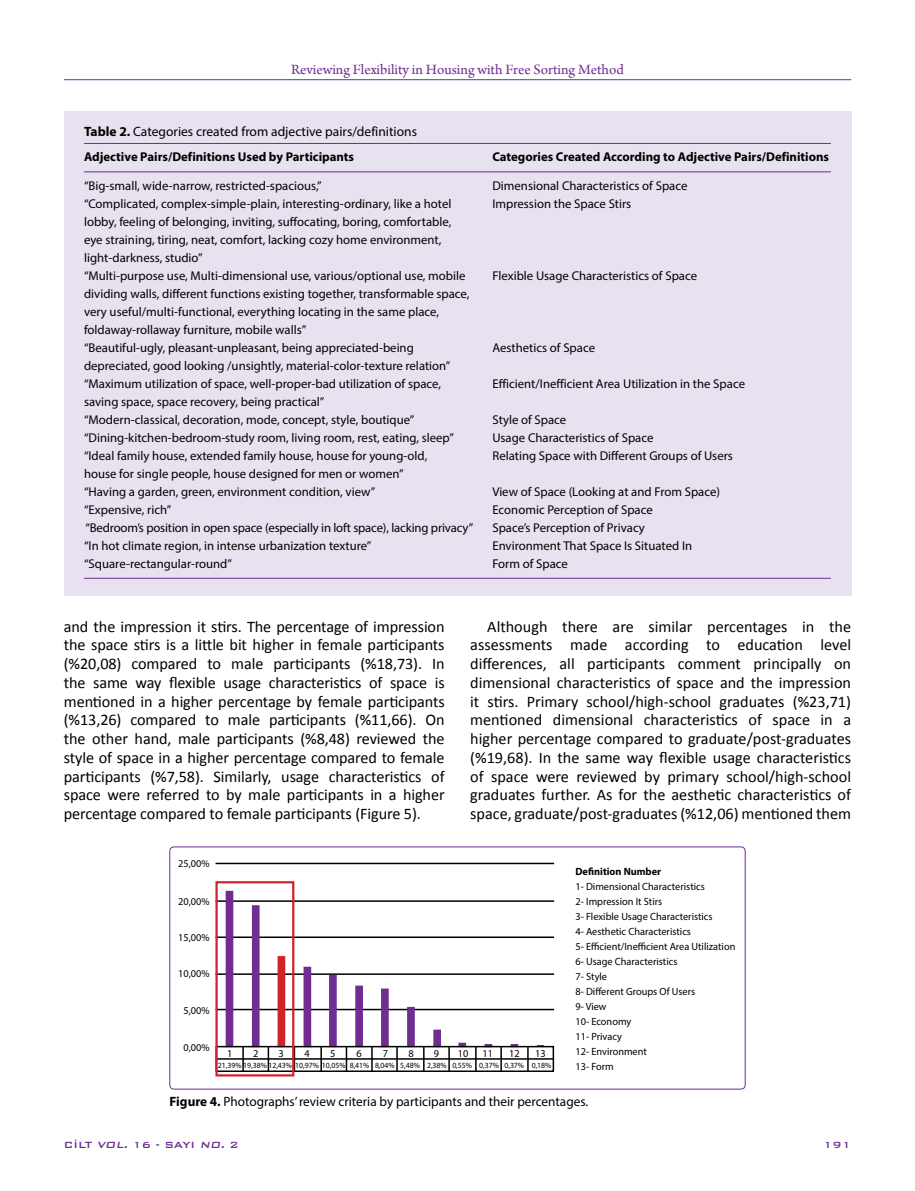
<style>
.page{position:relative;width:915px;height:1191px;background:#fff}
.page>*{position:absolute;margin:0;border:0;box-sizing:border-box;transform-origin:0 0}
.t1{font:16.2px/18.8px "Calibri";letter-spacing:-.005em;color:#000;text-align:justify}
.t2{font:15px "Arno Pro";color:#6f2c91}
.t3{font:13.5px "Myriad Pro";color:#000}
.t4{font:12.75px/18px "Myriad Pro";color:#000}
.t5{font:700 12.75px "Myriad Pro";color:#000}
.t6{font:500 12px "Bank Gothic BT";color:#6f2c91}
.t7{font:10.5px/15px "Myriad Pro";color:#000}
.t8{font:700 10.5px "Myriad Pro";color:#000}
.t9{font:7.95px "Myriad Pro";color:#000}
.s1{font-weight:700}
.s2{font-style:italic}
</style>
<div class="page">
<hr style="left:64px;top:79px;width:786px;height:1px;background:#6f2c91">
<div style="left:64px;top:111px;width:786px;height:484px;background:#e8e1f0"></div>
<hr style="left:84px;top:143px;width:746px;height:1px;background:#6f2c91">
<hr style="left:84px;top:172px;width:746px;height:1px;background:#6f2c91">
<hr style="left:84px;top:578px;width:746px;height:1px;background:#6f2c91">
<hr style="left:215px;top:900px;width:339px;height:2px;background:#000">
<hr style="left:215px;top:862px;width:339px;height:2px;background:#000">
<hr style="left:215px;top:936px;width:339px;height:2px;background:#000">
<hr style="left:215px;top:973px;width:339px;height:2px;background:#000">
<hr style="left:215px;top:1008px;width:339px;height:2px;background:#000">
<hr style="left:215px;top:1058px;width:339px;height:1px;background:#000">
<hr style="left:242px;top:1046px;width:2px;height:25px;background:#000">
<hr style="left:267px;top:1046px;width:2px;height:25px;background:#000">
<hr style="left:293px;top:1046px;width:2px;height:25px;background:#000">
<hr style="left:320px;top:1046px;width:2px;height:25px;background:#000">
<hr style="left:345px;top:1046px;width:2px;height:25px;background:#000">
<svg style="left:371px;top:1048px;width:1px;height:21px"></svg>
<svg style="left:396px;top:1048px;width:1px;height:21px"></svg>
<svg style="left:423px;top:1048px;width:1px;height:21px"></svg>
<svg style="left:448px;top:1048px;width:1px;height:21px"></svg>
<svg style="left:475px;top:1048px;width:1px;height:21px"></svg>
<svg style="left:500px;top:1048px;width:1px;height:21px"></svg>
<svg style="left:527px;top:1048px;width:1px;height:21px"></svg>
<div style="left:225px;top:890px;width:8px;height:157px;background:#6f2c91;border:2px solid #6f2c91"></div>
<div style="left:252px;top:905px;width:7px;height:142px;background:#6f2c91"></div>
<div style="left:277px;top:956px;width:8px;height:91px;background:#d2232a;border:2px solid #d2232a"></div>
<div style="left:303px;top:966px;width:8px;height:81px;background:#6f2c91;border:2px solid #6f2c91"></div>
<div style="left:329px;top:975px;width:7px;height:72px;background:#6f2c91;border:2px solid #6f2c91"></div>
<div style="left:355px;top:985px;width:8px;height:62px;background:#6f2c91;border:2px solid #6f2c91"></div>
<svg style="left:381px;top:988px;width:7px;height:57px"></svg>
<div style="left:407px;top:1007px;width:7px;height:40px;background:#6f2c91;border:2px solid #6f2c91"></div>
<svg style="left:433px;top:1029px;width:8px;height:16px"></svg>
<svg style="left:458px;top:1042px;width:8px;height:3px"></svg>
<div style="left:215px;top:1045px;width:339px;height:27px;border:2px solid #000"></div>
<div style="left:215px;top:881px;width:79px;height:195px;border:2px solid #d2232a"></div>
<div style="left:169px;top:846px;width:576px;height:243px;border:1px solid #6f2c91;border-radius:4px"></div>
<p class="t2" style="left:291px;top:61px;width:334px">Reviewing Flexibility in Housing with Free Sorting Method</p>
<p class="t3" style="left:84px;top:123px;width:334px"><span class="s1">Table 2.</span> Categories created from adjective pairs/definitions</p>
<p class="t5" style="left:84px;top:149px;width:271px">Adjective Pairs/Definitions Used by Participants</p>
<p class="t5" style="left:492px;top:149px;width:338px">Categories Created According to Adjective Pairs/Definitions</p>
<p class="t4" style="left:84px;top:176px;width:239px">“Big-small, wide-narrow, restricted-spacious,”</p>
<p class="t4" style="left:492px;top:176px;width:196px">Dimensional Characteristics of Space</p>
<p class="t4" style="left:84px;top:194px;width:369px">“Complicated, complex-simple-plain, interesting-ordinary, like a hotel</p>
<p class="t4" style="left:492px;top:194px;width:140px">Impression the Space Stirs</p>
<p class="t4" style="left:84px;top:212px;width:383px">lobby, feeling of belonging, inviting, suffocating, boring, comfortable, eye straining, tiring, neat, comfort, lacking cozy home environment, light-darkness, studio”<br>“Multi-purpose use, Multi-dimensional use, various/optional use, mobile</p>
<p class="t4" style="left:492px;top:266px;width:206px">Flexible Usage Characteristics of Space</p>
<p class="t4" style="left:84px;top:284px;width:387px">dividing walls, different functions existing together, transformable space, very useful/multi-functional, everything locating in the same place, foldaway-rollaway furniture, mobile walls”<br>“Beautiful-ugly, pleasant-unpleasant, being appreciated-being</p>
<p class="t4" style="left:84px;top:356px;width:368px">depreciated, good looking /unsightly, material-color-texture relation” “Maximum utilization of space, well-proper-bad utilization of space,</p>
<p class="t4" style="left:84px;top:392px;width:332px">saving space, space recovery, being practical” “Modern-classical, decoration, mode, concept, style, boutique”</p>
<p class="t4" style="left:492px;top:338px;width:104px">Aesthetics of Space</p>
<p class="t4" style="left:492px;top:374px;width:254px">Efficient/Inefficient Area Utilization in the Space</p>
<p class="t4" style="left:492px;top:410px;width:75px">Style of Space</p>
<p class="t4" style="left:84px;top:428px;width:371px">“Dining-kitchen-bedroom-study room, living room, rest, eating, sleep”</p>
<p class="t4" style="left:492px;top:428px;width:162px">Usage Characteristics of Space</p>
<p class="t4" style="left:84px;top:446px;width:344px">“Ideal family house, extended family house, house for young-old,</p>
<p class="t4" style="left:492px;top:446px;width:242px">Relating Space with Different Groups of Users</p>
<p class="t4" style="left:84px;top:464px;width:321px">house for single people, house designed for men or women” “Having a garden, green, environment condition, view”</p>
<p class="t4" style="left:492px;top:482px;width:229px">View of Space (Looking at and From Space)</p>
<p class="t4" style="left:84px;top:500px;width:89px">“Expensive, rich”</p>
<p class="t4" style="left:492px;top:500px;width:162px">Economic Perception of Space</p>
<p class="t4" style="left:85px;top:518px;width:389px">“Bedroom’s position in open space (especially in loft space), lacking privacy”</p>
<p class="t4" style="left:492px;top:518px;width:154px">Space’s Perception of Privacy</p>
<p class="t4" style="left:84px;top:536px;width:289px">“In hot climate region, in intense urbanization texture”</p>
<p class="t4" style="left:492px;top:536px;width:201px">Environment That Space Is Situated In</p>
<p class="t4" style="left:84px;top:554px;width:149px">“Square-rectangular-round”</p>
<p class="t4" style="left:492px;top:554px;width:77px">Form of Space</p>
<p class="t1" style="left:64px;top:616px;width:382px">and the impression it stirs. The percentage of impression the space stirs is a little bit higher in female participants (%20,08) compared to male participants (%18,73). In the same way flexible usage characteristics of space is mentioned in a higher percentage by female participants (%13,26) compared to male participants (%11,66). On the other hand, male participants (%8,48) reviewed the style of space in a higher percentage compared to female participants (%7,58). Similarly, usage characteristics of space were referred to by male participants in a higher percentage compared to female participants (Figure 5).</p>
<p class="t1" style="left:470px;top:616px;width:382px;text-indent:17px">Although there are similar percentages in the assessments made according to education level differences, all participants comment principally on dimensional characteristics of space and the impression it stirs. Primary school/high-school graduates (%23,71) mentioned dimensional characteristics of space in a higher percentage compared to graduate/post-graduates (%19,68). In the same way flexible usage characteristics of space were reviewed by primary school/high-school graduates further. As for the aesthetic characteristics of space, graduate/post-graduates (%12,06) mentioned them</p>
<p class="t7" style="left:178px;top:856px;width:33px">25,00%</p>
<p class="t8" style="left:575px;top:865px;width:87px">Definition Number</p>
<p class="t7" style="left:575px;top:879px;width:161px">1- Dimensional Characteristics<br>2- Impression It Stirs<br>3- Flexible Usage Characteristics<br>4- Aesthetic Characteristics<br>5- Efficient/Inefficient Area Utilization<br>6- Usage Characteristics<br>7- Style<br>8- Different Groups Of Users<br>9- View<br>10- Economy<br>11- Privacy<br>12- Environment<br>13- Form</p>
<p class="t7" style="left:178px;top:894px;width:33px">20,00%</p>
<p class="t7" style="left:178px;top:930px;width:33px">15,00%</p>
<p class="t7" style="left:178px;top:966px;width:33px">10,00%</p>
<p class="t7" style="left:183px;top:1002px;width:28px">5,00%</p>
<p class="t7" style="left:183px;top:1040px;width:28px">0,00%</p>
<p class="t7" style="left:227px;top:1045px;width:7px">1</p>
<p class="t7" style="left:253px;top:1045px;width:7px">2</p>
<p class="t7" style="left:278px;top:1045px;width:7px">3</p>
<p class="t7" style="left:304px;top:1045px;width:7px">4</p>
<p class="t7" style="left:330px;top:1045px;width:7px">5</p>
<p class="t7" style="left:356px;top:1045px;width:7px">6</p>
<p class="t7" style="left:382px;top:1045px;width:7px">7</p>
<p class="t7" style="left:408px;top:1045px;width:7px">8</p>
<p class="t7" style="left:433px;top:1045px;width:7px">9</p>
<p class="t7" style="left:458px;top:1045px;width:12px">10</p>
<p class="t7" style="left:482px;top:1045px;width:12px">11</p>
<p class="t7" style="left:509px;top:1045px;width:12px">12</p>
<p class="t7" style="left:535px;top:1045px;width:12px">13</p>
<p class="t3" style="left:169px;top:1092px;width:420px"><span class="s1">Figure 4.</span> Photographs’ review criteria by participants and their percentages.</p>
<p class="t9" style="left:218px;top:1060px;width:335px">21,39% 19,38% 12,43% 10,97% 10,05% 8,41% 8,04% 5,48% 2,38% 0,55% 0,37% 0,37% 0,18%</p>
<p class="t6" style="left:64px;top:1138px;width:176px">CİLT <span class="s2">VOL.</span> 16 - SAYI <span class="s2">NO.</span> 2</p>
<p class="t6" style="left:823px;top:1138px;width:29px">191</p>
</div>
